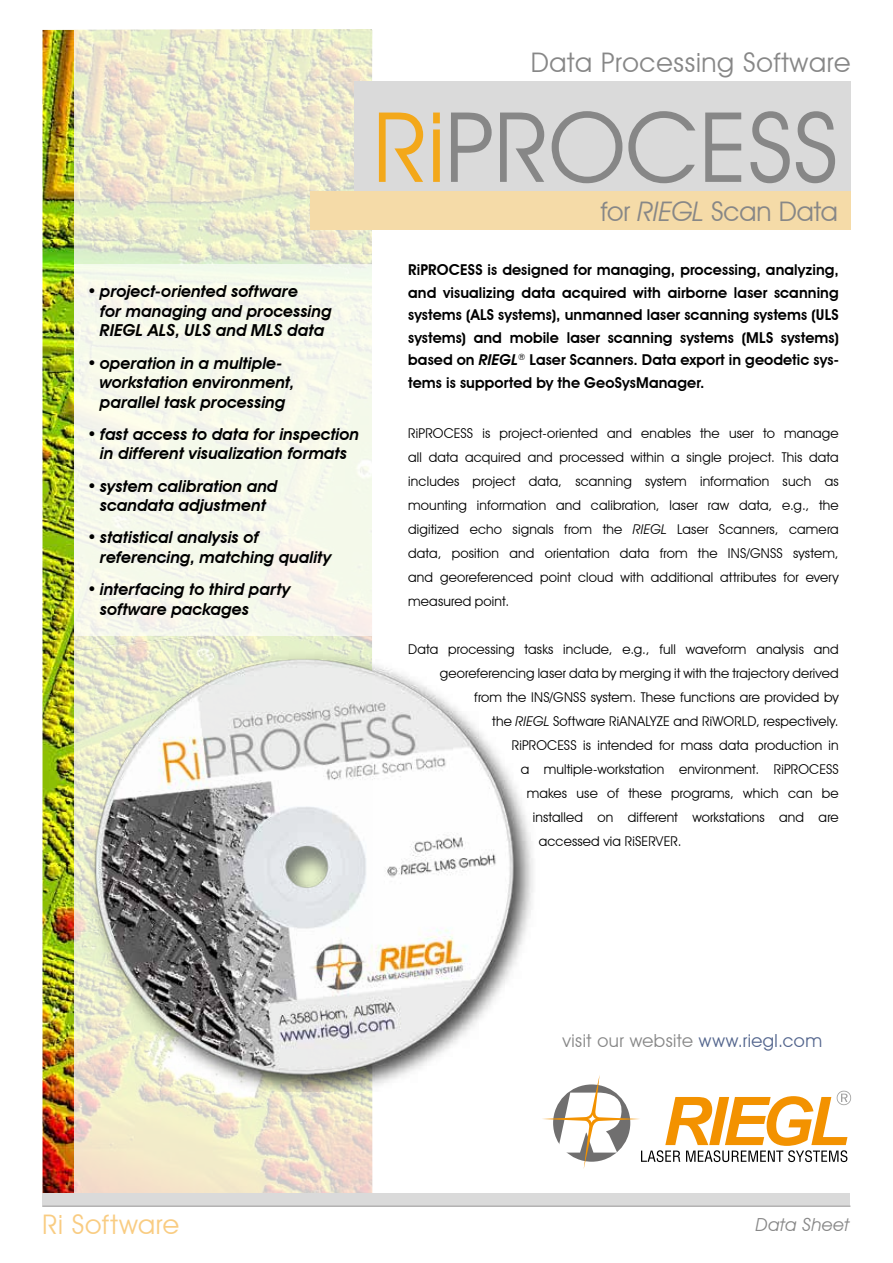
<style>
.page{position:relative;width:893px;height:1263px;background:#fff}
.page>*{position:absolute;margin:0;border:0;box-sizing:border-box;transform-origin:0 0}
.t1{font:97.5px "Avant Garde IT Cby BT";color:#878787}
.t2{font:27px "Avant Garde IT Cby BT";letter-spacing:.025em;color:#878787}
.t3{font:27px "Avant Garde IT Cby BT";color:#878787}
.t4{font:27px "Avant Garde IT Cby BT";letter-spacing:.025em;color:#f9cc82}
.t5{font:18px "Avant Garde IT Cby BT";letter-spacing:.025em;color:#878787}
.t6{font:italic 18px "Avant Garde IT Cby BT";letter-spacing:.02em;color:#878787}
.t7{font:italic 600 16.5px/19.5px "Avant Garde IT Cby BT";color:#000}
.t8{font:600 15px/22.5px "Avant Garde IT Cby BT";letter-spacing:.005em;color:#000;text-align:justify}
.t9{font:13.5px/24px "Avant Garde IT Cby BT";letter-spacing:.01em;color:#000;text-align:justify}
.s1{color:#f3a81a}
.s2{font-style:italic}
.s3{color:#53658d}
</style>
<div class="page">
<img style="left:43px;top:30px;width:31px;height:1164px">
<svg style="left:74px;top:30px;width:298px;height:1164px;background:#ebe7cc"></svg>
<div style="left:354px;top:81px;width:496px;height:149px;background:#dadada"></div>
<div style="left:43px;top:1194px;width:807px;height:13px;background:#dadada"></div>
<hr style="left:43px;top:1205px;width:807px;height:2px;background:#b3b2b2">
<div style="left:310px;top:191px;width:540px;height:39px;background:#f5dba8"></div>
<svg style="left:542px;top:1075px;width:309px;height:94px"></svg>
<div style="left:74px;top:264px;width:298px;height:371px;background:#f5f9eb"></div>
<img style="left:74px;top:635px;width:459px;height:457px">
<h2 class="t2" style="left:531px;top:46px;width:321px">Data Processing Software</h2>
<h1 class="t1" style="left:373px;top:88px;width:466px"><span class="s1">Ri</span>PROCESS</h1>
<p class="t7" style="left:100px;top:282px;width:233px;text-indent:-13px">• project-oriented software<br>for managing and processing<br>RIEGL ALS, ULS and MLS data</p>
<p class="t7" style="left:100px;top:353px;width:196px;text-indent:-13px">• operation in a multiple&shy;workstation environment, parallel task processing</p>
<p class="t7" style="left:87px;top:424px;width:273px;text-align:center">• fast access to data for inspection in different visualization formats</p>
<p class="t7" style="left:87px;top:476px;width:192px;text-align:center">• system calibration and scandata adjustment</p>
<p class="t7" style="left:100px;top:528px;width:233px;text-indent:-13px">• statistical analysis of referencing, matching quality</p>
<p class="t7" style="left:100px;top:579px;width:192px;text-indent:-13px">• interfacing to third party software packages</p>
<h2 class="t3" style="left:601px;top:195px;width:239px">for <span class="s2">RIEGL</span> Scan Data</h2>
<p class="t8" style="left:408px;top:259px;width:432px">RiPROCESS is designed for managing, processing, analyzing, and visualizing data acquired with airborne laser scanning systems (ALS systems), unmanned laser scanning systems (ULS systems) and mobile laser scanning systems (MLS systems) based on <span class="s2">RIEGL</span><sup>®</sup> Laser Scanners. Data export in geodetic sys&shy;tems is supported by the GeoSysManager.</p>
<p class="t9" style="left:408px;top:421px;width:432px">RiPROCESS is project-oriented and enables the user to manage all data acquired and processed within a single project. This data includes project data, scanning system information such as mounting information and calibration, laser raw data, e.g., the digitized echo signals from the <span class="s2">RIEGL</span> Laser Scanners, camera data, position and orientation data from the INS/GNSS system, and georeferenced point cloud with additional attributes for every measured point.</p>
<p class="t9" style="left:408px;top:637px;width:432px">Data processing tasks include, e.g., full waveform analysis and</p>
<p class="t9" style="left:440px;top:661px;width:400px">georeferencing laser data by merging it with the trajectory derived</p>
<p class="t9" style="left:474px;top:685px;width:366px">from the INS/GNSS system. These functions are provided by</p>
<p class="t9" style="left:492px;top:709px;width:348px">the <span class="s2">RIEGL</span> Software RiANALYZE and RiWORLD, respectively.</p>
<p class="t9" style="left:512px;top:733px;width:329px">RiPROCESS is intended for mass data production in</p>
<p class="t9" style="left:521px;top:757px;width:320px">a multiple-workstation environment. RiPROCESS</p>
<p class="t9" style="left:527px;top:781px;width:313px">makes use of these programs, which can be</p>
<p class="t9" style="left:533px;top:805px;width:308px">installed on different workstations and are</p>
<p class="t9" style="left:539px;top:829px;width:144px">accessed via RiSERVER.</p>
<h3 class="t5" style="left:562px;top:1030px;width:261px">visit our website <span class="s3">www.riegl.com</span></h3>
<h2 class="t4" style="left:43px;top:1208px;width:138px">Ri Software</h2>
<h3 class="t6" style="left:756px;top:1213px;width:95px">Data Sheet</h3>
</div>
